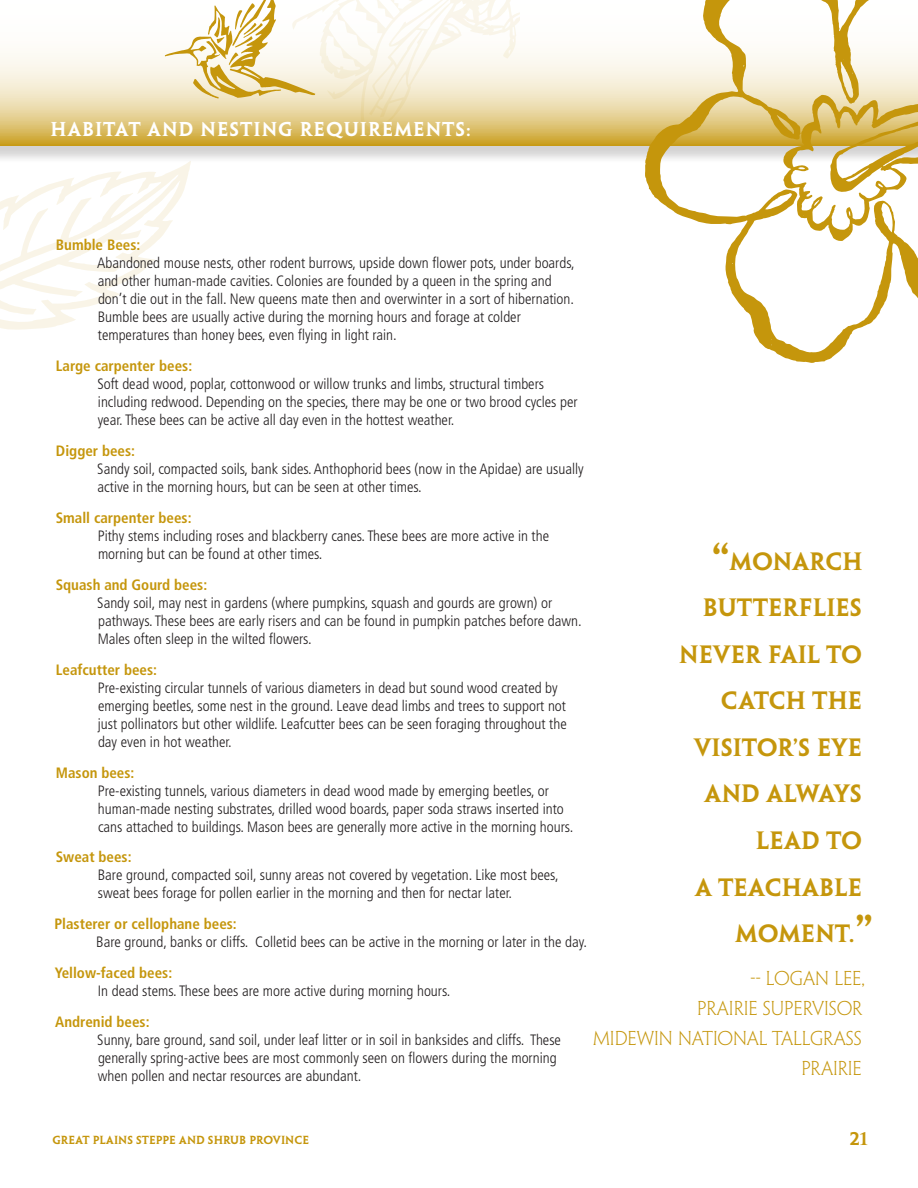
<style>
.page{position:relative;width:918px;height:1188px;background:#fff}
.page>*{position:absolute;margin:0;border:0;box-sizing:border-box;transform-origin:0 0}
.t1{font:22.5px "Penumbra MM 585 1000";letter-spacing:.075em;color:#c5960c}
.t2{font:22.5px "Penumbra MM 585 1000";letter-spacing:.1em;color:#c5960c}
.t3{font:18px/30px "Penumbra MM 220 500";color:#c5960c;text-align:right}
.t4{font:18px "Penumbra MM 585 1000";letter-spacing:.13em;color:#fff}
.t5{font:16.5px "Penumbra MM 585 1000";color:#c5960c}
.t6{font:300 condensed 15px/18px "Frutiger";color:#231f20}
.t7{font:700 condensed 15px "Frutiger";color:#c5960c}
.t8{font:10.5px "Penumbra MM 585 1000";letter-spacing:.075em;color:#c5960c}
.s1{font-size:42.75px}
</style>
<div class="page">
<svg style="left:0;top:164px;width:190px;height:166px"></svg>
<div style="left:0;top:0;width:918px;height:164px;background:#231f20;opacity:.2"></div>
<svg style="left:0;top:0;width:645px;height:146px"></svg>
<svg style="left:645px;top:0;width:273px;height:363px"></svg>
<svg style="left:164px;top:0;width:356px;height:132px"></svg>
<p class="t4" style="left:51px;top:119px;width:421px">HABITAT AND NESTING REQUIREMENTS:</p>
<p class="t7" style="left:56px;top:236px;width:86px">Bumble Bees:</p>
<p class="t6" style="left:97px;top:254px;width:479px">Abandoned mouse nests, other rodent burrows, upside down flower pots, under boards, and other human-made cavities. Colonies are founded by a queen in the spring and don’t die out in the fall. New queens mate then and overwinter in a sort of hibernation.<br>Bumble bees are usually active during the morning hours and forage at colder temperatures than honey bees, even flying in light rain.</p>
<p class="t7" style="left:56px;top:357px;width:138px">Large carpenter bees:</p>
<p class="t6" style="left:97px;top:375px;width:482px">Soft dead wood, poplar, cottonwood or willow trunks and limbs, structural timbers including redwood. Depending on the species, there may be one or two brood cycles per year. These bees can be active all day even in the hottest weather.</p>
<p class="t7" style="left:56px;top:442px;width:81px">Digger bees:</p>
<p class="t6" style="left:97px;top:460px;width:488px">Sandy soil, compacted soils, bank sides. Anthophorid bees (now in the Apidae) are usually active in the morning hours, but can be seen at other times.</p>
<p class="t7" style="left:56px;top:509px;width:137px">Small carpenter bees:</p>
<p class="t6" style="left:98px;top:527px;width:453px">Pithy stems including roses and blackberry canes. These bees are more active in the morning but can be found at other times.</p>
<p class="t7" style="left:56px;top:575px;width:153px">Squash and Gourd bees:</p>
<p class="t6" style="left:97px;top:594px;width:486px">Sandy soil, may nest in gardens (where pumpkins, squash and gourds are grown) or pathways. These bees are early risers and can be found in pumpkin patches before dawn.<br>Males often sleep in the wilted flowers.</p>
<p class="t7" style="left:56px;top:660px;width:103px">Leafcutter bees:</p>
<p class="t6" style="left:98px;top:679px;width:471px">Pre-existing circular tunnels of various diameters in dead but sound wood created by emerging beetles, some nest in the ground. Leave dead limbs and trees to support not just pollinators but other wildlife. Leafcutter bees can be seen foraging throughout the day even in hot weather.</p>
<p class="t7" style="left:56px;top:763px;width:80px">Mason bees:</p>
<p class="t6" style="left:98px;top:782px;width:477px">Pre-existing tunnels, various diameters in dead wood made by emerging beetles, or human-made nesting substrates, drilled wood boards, paper soda straws inserted into cans attached to buildings. Mason bees are generally more active in the morning hours.</p>
<p class="t7" style="left:56px;top:848px;width:77px">Sweat bees:</p>
<p class="t6" style="left:98px;top:866px;width:462px">Bare ground, compacted soil, sunny areas not covered by vegetation. Like most bees, sweat bees forage for pollen earlier in the morning and then for nectar later.</p>
<p class="t7" style="left:54px;top:915px;width:184px">Plasterer or cellophane bees:</p>
<p class="t6" style="left:96px;top:933px;width:492px">Bare ground, banks or cliffs. Colletid bees can be active in the morning or later in the day.</p>
<p class="t7" style="left:55px;top:964px;width:119px">Yellow-faced bees:</p>
<p class="t6" style="left:98px;top:982px;width:354px">In dead stems. These bees are more active during morning hours.</p>
<p class="t7" style="left:55px;top:1013px;width:96px">Andrenid bees:</p>
<p class="t6" style="left:97px;top:1031px;width:465px">Sunny, bare ground, sand soil, under leaf litter or in soil in banksides and cliffs. These generally spring-active bees are most commonly seen on flowers during the morning when pollen and nectar resources are abundant.</p>
<h1 class="t1" style="left:711px;top:549px;width:150px"><span class="s1">“</span>MONARCH</h1>
<h1 class="t2" style="left:703px;top:595px;width:159px">BUTTERFLIES</h1>
<h1 class="t1" style="left:679px;top:642px;width:183px">NEVER FAIL TO</h1>
<h1 class="t1" style="left:721px;top:688px;width:141px">CATCH THE</h1>
<h1 class="t1" style="left:694px;top:735px;width:167px">VISITOR’S EYE</h1>
<h1 class="t1" style="left:704px;top:781px;width:158px">AND ALWAYS</h1>
<h1 class="t1" style="left:756px;top:828px;width:107px">LEAD TO</h1>
<h1 class="t1" style="left:695px;top:874px;width:167px">A TEACHABLE</h1>
<h1 class="t1" style="left:735px;top:921px;width:136px">MOMENT.<span class="s1">”</span></h1>
<p class="t3" style="left:593px;top:964px;width:273px">-- LOGAN LEE,<br>PRAIRIE SUPERVISOR<br>MIDEWIN NATIONAL TALLGRASS<br>PRAIRIE</p>
<p class="t8" style="left:52px;top:1134px;width:257px">GREAT PLAINS STEPPE AND SHRUB PROVINCE</p>
<p class="t5" style="left:850px;top:1129px;width:18px">21</p>
</div>
